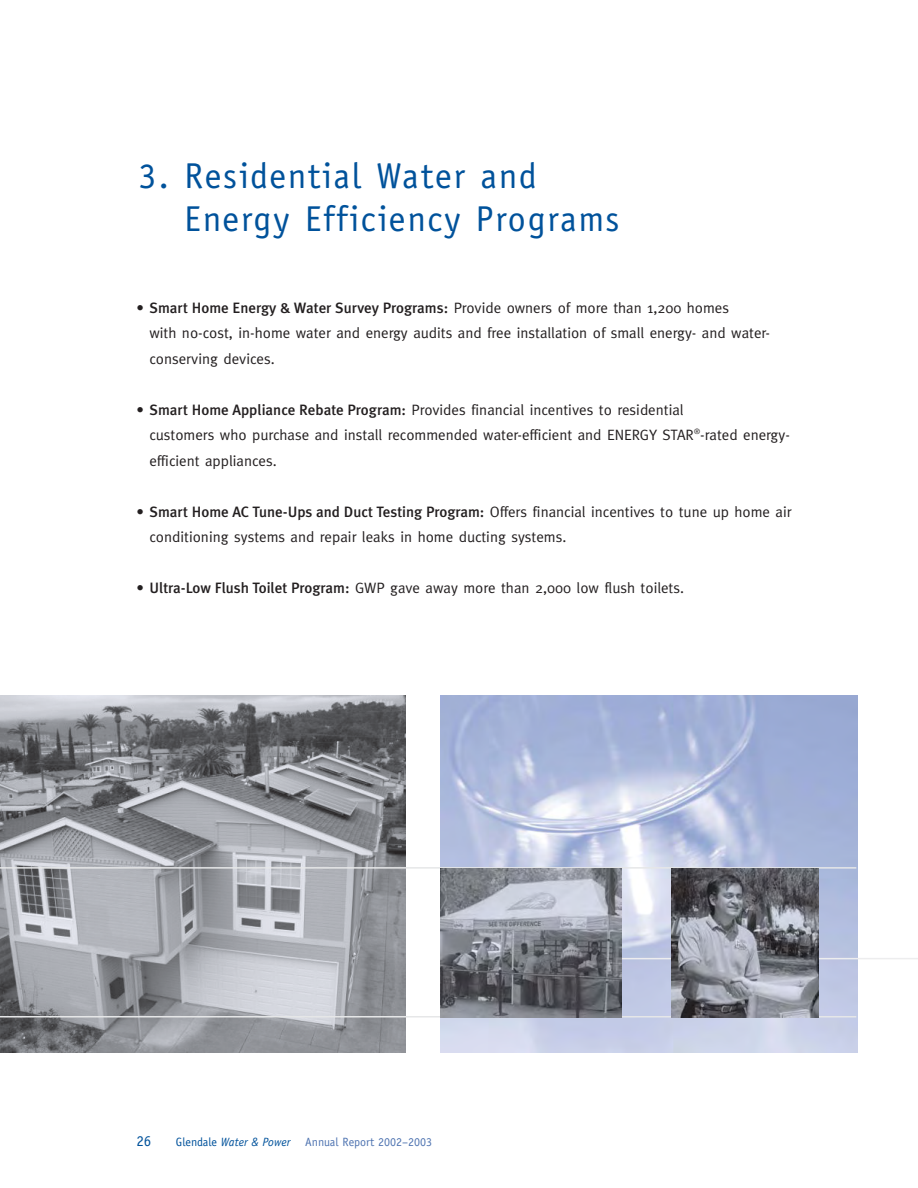
<style>
.page{position:relative;width:918px;height:1188px;background:#fff}
.page>*{position:absolute;margin:0;border:0;box-sizing:border-box;transform-origin:0 0}
.t1{font:36px/43.2px "Officina Sans";letter-spacing:.05em;color:#00529b}
.t2{font:15px/25.5px "Meta";color:#231f20}
.t3{font:500 15px "Meta Plus";color:#231f20}
.t4{font:15px "Officina Sans";color:#00529b}
.t5{font:12px "Officina Sans";color:#4f74b1}
.s1{font-family:"Meta";font-weight:400}
.s2{font-family:"Meta Plus";font-weight:500}
.s3{color:#00529b}
.s4{font-style:italic;color:#00529b}
</style>
<div class="page">
<img style="left:441px;top:695px;width:416px;height:357px">
<hr style="left:441px;top:958px;width:477px;height:1px;background:#ededee">
<img style="left:0;top:695px;width:406px;height:357px">
<hr style="left:0;top:867px;width:856px;height:2px;background:#e6e7e8">
<hr style="left:0;top:1016px;width:856px;height:2px;background:#e6e7e8">
<img style="left:441px;top:869px;width:181px;height:148px">
<img style="left:671px;top:869px;width:148px;height:148px">
<h1 class="t1" style="left:184px;top:157px;width:437px;text-indent:-46px">3. Residential Water and<br>Energy Efficiency Programs</h1>
<p class="t3" style="left:136px;top:302px;width:594px"><span class="s1">•</span> Smart Home Energy &amp; Water Survey Programs: <span class="s1">Provide owners of more than 1,200 homes</span></p>
<p class="t2" style="left:149px;top:321px;width:622px">with no-cost, in-home water and energy audits and free installation of small energy- and water&shy;conserving devices.</p>
<p class="t2" style="left:149px;top:398px;width:642px;text-indent:-13px">• <span class="s2">Smart Home Appliance Rebate Program:</span> Provides financial incentives to residential<br>customers who purchase and install recommended water-efficient and ENERGY STAR<sup>®</sup>-rated energy&shy;efficient appliances.</p>
<p class="t2" style="left:149px;top:500px;width:644px;text-indent:-13px">• <span class="s2">Smart Home AC Tune-Ups and Duct Testing Program:</span> Offers financial incentives to tune up home air conditioning systems and repair leaks in home ducting systems.</p>
<p class="t2" style="left:136px;top:576px;width:549px">• <span class="s2">Ultra-Low Flush Toilet Program:</span> GWP gave away more than 2,000 low flush toilets.</p>
<p class="t4" style="left:136px;top:1135px;width:16px">26</p>
<p class="t5" style="left:176px;top:1138px;width:258px"><span class="s3">Glendale</span> <span class="s4">Water &amp; Power</span> Annual Report 2002–2003</p>
</div>
